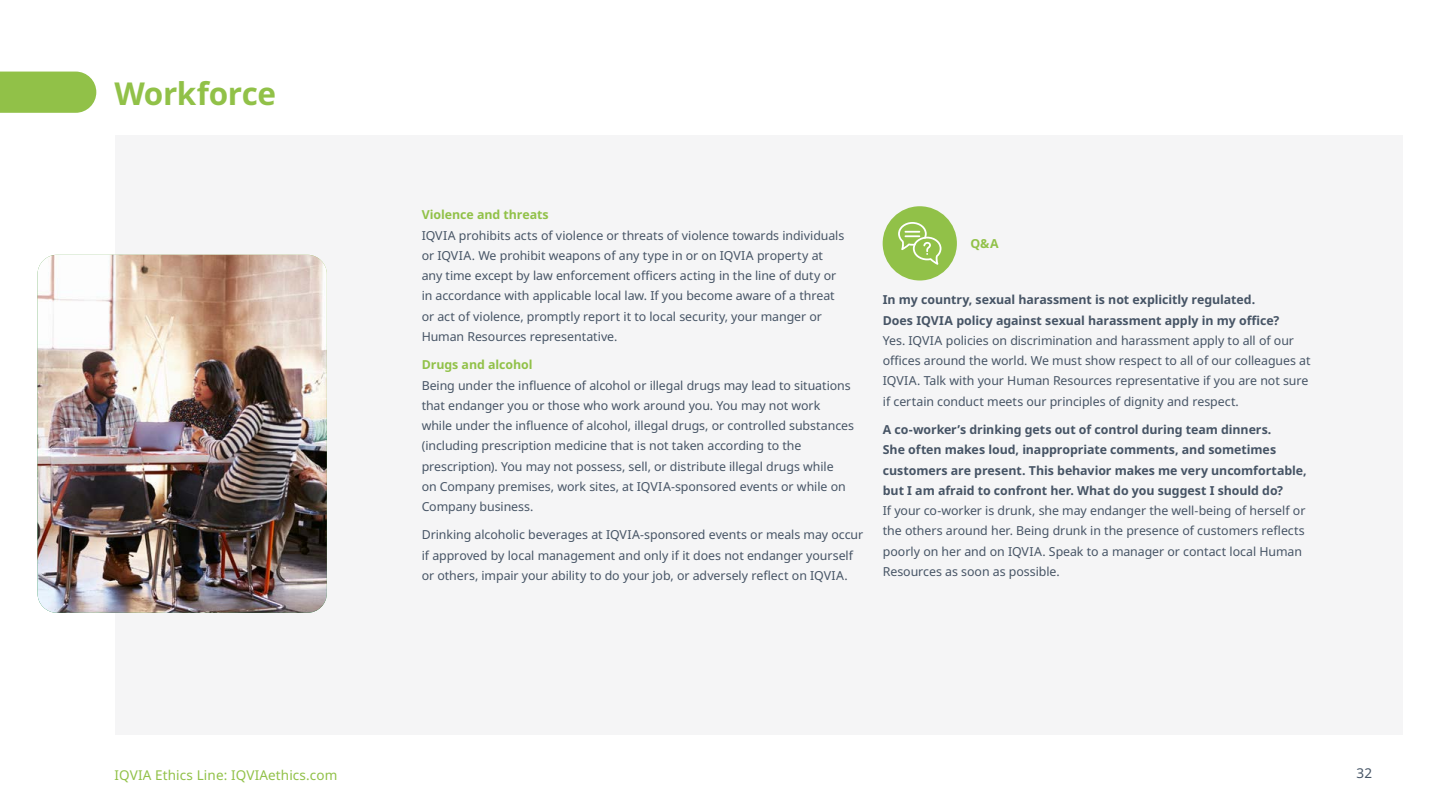
<style>
.page{position:relative;width:1440px;height:810px;background:#fff}
.page>*{position:absolute;margin:0;border:0;box-sizing:border-box;transform-origin:0 0}
.t1{font:700 31.5px "Noto Sans";letter-spacing:-.015em;color:#91c148}
.t2{font:13.5px "Noto Sans";letter-spacing:.01em;color:#91c148}
.t3{font:13.5px "Noto Sans";color:#465465}
.t4{font:12.38px/20.2px "Noto Sans";letter-spacing:-.005em;color:#465465}
.t5{font:700 12.38px/20.2px "Noto Sans";letter-spacing:-.005em;color:#465465}
.t6{font:700 12.38px "Noto Sans";letter-spacing:-.005em;color:#91c148}
</style>
<div class="page">
<div style="left:0;top:72px;width:96px;height:41px;background:#91c148"></div>
<div style="left:115px;top:135px;width:1287px;height:600px;background:#f5f5f6"></div>
<img style="left:38px;top:255px;width:289px;height:358px">
<div style="left:883px;top:206px;width:74px;height:75px;background:#91c148;border-radius:50%"></div>
<svg style="left:898px;top:222px;width:44px;height:43px"></svg>
<h1 class="t1" style="left:114px;top:71px;width:163px">Workforce</h1>
<p class="t6" style="left:422px;top:206px;width:128px">Violence and threats</p>
<p class="t4" style="left:422px;top:225px;width:424px">IQVIA prohibits acts of violence or threats of violence towards individuals or IQVIA. We prohibit weapons of any type in or on IQVIA property at any time except by law enforcement officers acting in the line of duty or in accordance with applicable local law. If you become aware of a threat or act of violence, promptly report it to local security, your manger or Human Resources representative.</p>
<p class="t6" style="left:422px;top:356px;width:112px">Drugs and alcohol</p>
<p class="t4" style="left:422px;top:375px;width:434px">Being under the influence of alcohol or illegal drugs may lead to situations that endanger you or those who work around you. You may not work<br>while under the influence of alcohol, illegal drugs, or controlled substances (including prescription medicine that is not taken according to the prescription). You may not possess, sell, or distribute illegal drugs while<br>on Company premises, work sites, at IQVIA-sponsored events or while on Company business.</p>
<p class="t4" style="left:422px;top:525px;width:443px">Drinking alcoholic beverages at IQVIA-sponsored events or meals may occur if approved by local management and only if it does not endanger yourself or others, impair your ability to do your job, or adversely reflect on IQVIA.</p>
<p class="t6" style="left:970px;top:235px;width:30px">Q&amp;A</p>
<p class="t5" style="left:883px;top:290px;width:398px">In my country, sexual harassment is not explicitly regulated.<br>Does IQVIA policy against sexual harassment apply in my office?</p>
<p class="t4" style="left:883px;top:331px;width:429px">Yes. IQVIA policies on discrimination and harassment apply to all of our offices around the world. We must show respect to all of our colleagues at IQVIA. Talk with your Human Resources representative if you are not sure if certain conduct meets our principles of dignity and respect.</p>
<p class="t5" style="left:883px;top:420px;width:425px">A co-worker’s drinking gets out of control during team dinners.<br>She often makes loud, inappropriate comments, and sometimes customers are present. This behavior makes me very uncomfortable, but I am afraid to confront her. What do you suggest I should do?</p>
<p class="t4" style="left:883px;top:501px;width:424px">If your co-worker is drunk, she may endanger the well-being of herself or the others around her. Being drunk in the presence of customers reflects poorly on her and on IQVIA. Speak to a manager or contact local Human Resources as soon as possible.</p>
<p class="t2" style="left:115px;top:766px;width:224px">IQVIA Ethics Line: IQVIAethics.com</p>
<p class="t3" style="left:1356px;top:763px;width:17px">32</p>
</div>
